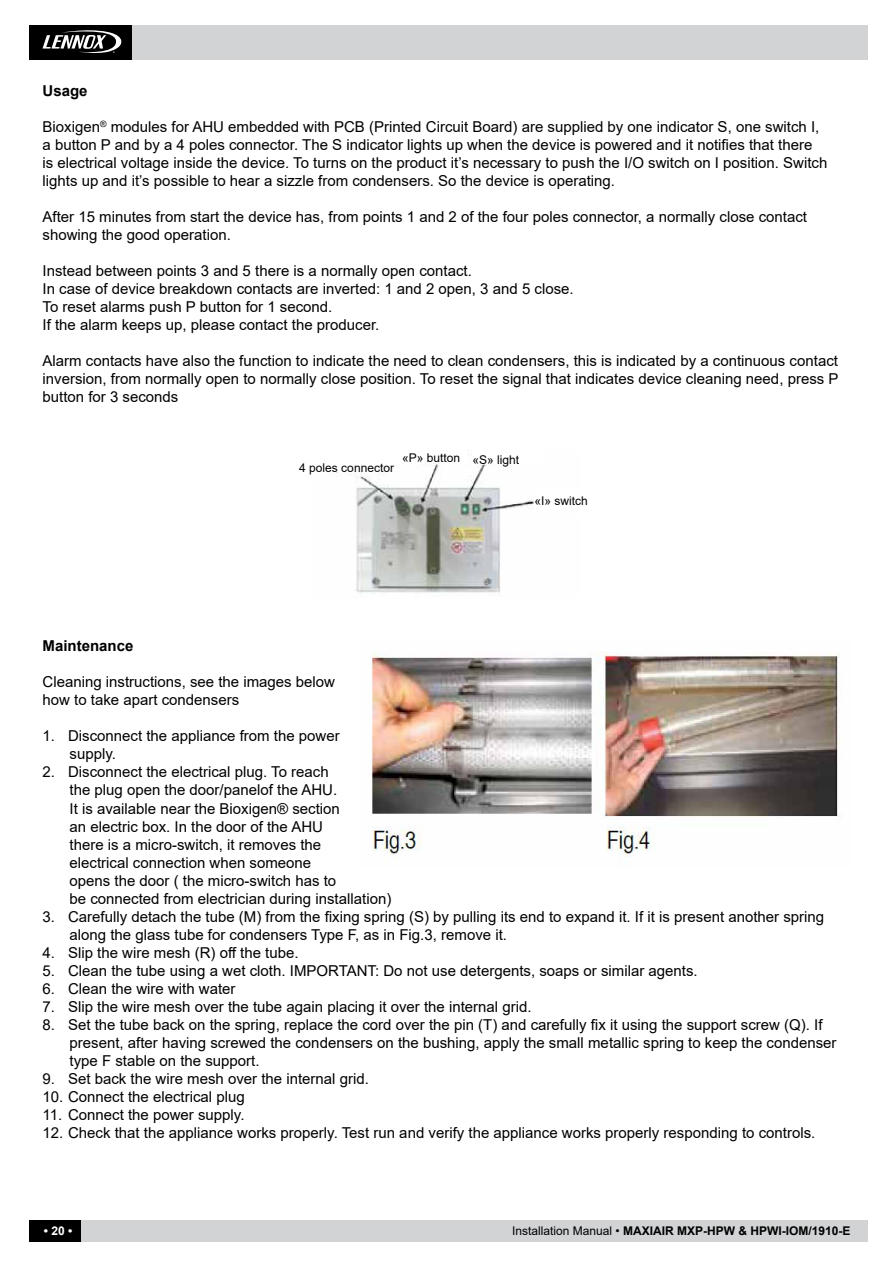
<style>
.page{position:relative;width:893px;height:1263px;background:#fff}
.page>*{position:absolute;margin:0;border:0;box-sizing:border-box;transform-origin:0 0}
.t1{font:15px/18px "Arial";color:#000}
.t2{font:700 15px "Arial";color:#000}
.t3{font:700 12px "Arial";color:#000}
.t4{font:12px "Arial";color:#000}
.t5{font:700 12px "Arial";color:#fff}
.s1{font-weight:400}
</style>
<div class="page">
<div style="left:128px;top:26px;width:739px;height:34px;background:#d1d3d4"></div>
<div style="left:30px;top:26px;width:102px;height:34px;background:#000"></div>
<svg style="left:43px;top:30px;width:79px;height:23px"></svg>
<div style="left:30px;top:1220px;width:837px;height:22px;background:#d1d3d4"></div>
<div style="left:30px;top:1220px;width:51px;height:22px;background:#000"></div>
<img style="left:335px;top:462px;width:199px;height:131px">
<img style="left:372px;top:652px;width:469px;height:205px">
<div style="left:235px;top:446px;width:159px;height:26px;background:#fff"></div>
<div style="left:472px;top:438px;width:71px;height:25px;background:#fff"></div>
<p class="t2" style="left:43px;top:80px;width:47px">Usage</p>
<p class="t1" style="left:43px;top:118px;width:786px">Bioxigen<sup>®</sup> modules for AHU embedded with PCB (Printed Circuit Board) are supplied by one indicator S, one switch I, a button P and by a 4 poles connector. The S indicator lights up when the device is powered and it notifies that there<br>is electrical voltage inside the device. To turns on the product it’s necessary to push the I/O switch on I position. Switch lights up and it’s possible to hear a sizzle from condensers. So the device is operating.</p>
<p class="t1" style="left:43px;top:208px;width:766px">After 15 minutes from start the device has, from points 1 and 2 of the four poles connector, a normally close contact showing the good operation.</p>
<p class="t1" style="left:43px;top:262px;width:533px">Instead between points 3 and 5 there is a normally open contact.<br>In case of device breakdown contacts are inverted: 1 and 2 open, 3 and 5 close.<br>To reset alarms push P button for 1 second.<br>If the alarm keeps up, please contact the producer.</p>
<p class="t1" style="left:43px;top:352px;width:797px;text-align:justify">Alarm contacts have also the function to indicate the need to clean condensers, this is indicated by a continuous contact inversion, from normally open to normally close position. To reset the signal that indicates device cleaning need, press P button for 3 seconds</p>
<p class="t4" style="left:299px;top:459px;width:96px">4 poles connector</p>
<p class="t4" style="left:402px;top:450px;width:118px">«P» button «S» light</p>
<p class="t4" style="left:534px;top:493px;width:55px">«I» switch</p>
<p class="t2" style="left:43px;top:636px;width:92px">Maintenance</p>
<p class="t1" style="left:43px;top:673px;width:294px">Cleaning instructions, see the images below how to take apart condensers</p>
<p class="t1" style="left:70px;top:727px;width:272px;text-indent:-27px">1. Disconnect the appliance from the power supply.</p>
<p class="t1" style="left:70px;top:763px;width:323px;text-indent:-27px">2. Disconnect the electrical plug. To reach<br>the plug open the door/panelof the AHU.<br>It is available near the Bioxigen® section<br>an electric box. In the door of the AHU<br>there is a micro-switch, it removes the<br>electrical connection when someone<br>opens the door ( the micro-switch has to<br>be connected from electrician during installation)</p>
<p class="t1" style="left:70px;top:907px;width:756px;text-indent:-27px">3. Carefully detach the tube (M) from the fixing spring (S) by pulling its end to expand it. If it is present another spring along the glass tube for condensers Type F, as in Fig.3, remove it.</p>
<p class="t1" style="left:43px;top:943px;width:258px">4. Slip the wire mesh (R) off the tube.</p>
<p class="t1" style="left:43px;top:961px;width:657px">5. Clean the tube using a wet cloth. IMPORTANT: Do not use detergents, soaps or similar agents.</p>
<p class="t1" style="left:43px;top:979px;width:195px">6. Clean the wire with water</p>
<p class="t1" style="left:43px;top:997px;width:491px">7. Slip the wire mesh over the tube again placing it over the internal grid.</p>
<p class="t1" style="left:70px;top:1015px;width:769px;text-indent:-27px">8. Set the tube back on the spring, replace the cord over the pin (T) and carefully fix it using the support screw (Q). If present, after having screwed the condensers on the bushing, apply the small metallic spring to keep the condenser type F stable on the support.</p>
<p class="t1" style="left:43px;top:1069px;width:328px">9. Set back the wire mesh over the internal grid.</p>
<p class="t1" style="left:43px;top:1087px;width:204px">10. Connect the electrical plug</p>
<p class="t1" style="left:43px;top:1105px;width:203px">11. Connect the power supply.</p>
<p class="t1" style="left:43px;top:1123px;width:774px">12. Check that the appliance works properly. Test run and verify the appliance works properly responding to controls.</p>
<p class="t5" style="left:44px;top:1223px;width:30px">• 20 •</p>
<p class="t3" style="left:512px;top:1223px;width:340px"><span class="s1">Installation Manual •</span> MAXIAIR MXP-HPW &amp; HPWI-IOM/1910-E</p>
</div>
